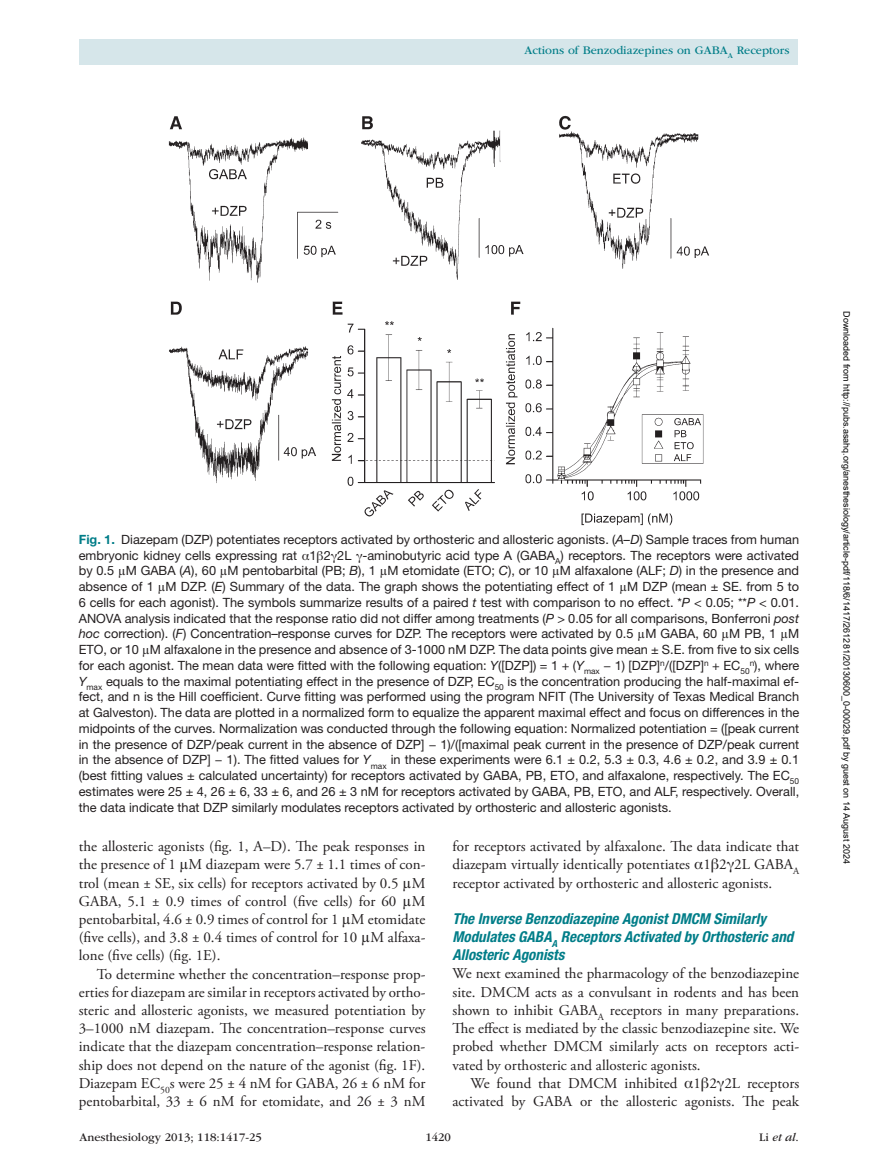
<style>
.page{position:relative;width:878px;height:1175px;background:#fff}
.page>*{position:absolute;margin:0;border:0;box-sizing:border-box;transform-origin:0 0}
.t1{font:15px/18.1px "Adobe Garamond Pro";color:#231f20;text-align:justify}
.t2{font:italic 700 condensed 15px/18.1px "Helvetica Neue LT Std";color:#007d88}
.t3{font:12.75px/15.8px "Helvetica Neue LT Std";color:#231f20;text-align:justify}
.t4{font:12px "ITC Garamond Std";color:#007d88}
.t5{font:12px "ITC Garamond Std";color:#231f20}
.t6{font:italic 12px "ITC Garamond Std";color:#231f20}
.t7{font:9px "Arial";color:#000}
.s1{font-weight:700;color:#007d88}
.s2{font-style:italic}
.s3{font-family:"Gandhari Unicode"}
.s4{font-style:normal}
</style>
<div class="page">
<div style="left:79px;top:39px;width:718px;height:25px;background:#d6e6ea"></div>
<img style="left:169px;top:116px;width:540px;height:410px">
<p class="t4" style="left:524px;top:44px;width:266px">Actions of Benzodiazepines on GABA<sub>A</sub> Receptors</p>
<p class="t3" style="left:79px;top:531px;width:722px"><span class="s1">Fig. 1.</span> Diazepam (DZP) potentiates receptors activated by orthosteric and allosteric agonists. (<span class="s2">A–D</span>) Sample traces from human embryonic kidney cells expressing rat <span class="s3">α</span>1<span class="s3">β</span>2<span class="s3">γ</span>2L <span class="s3">γ</span>-aminobutyric acid type A (GABA<sub>A</sub>) receptors. The receptors were activated by 0.5 <span class="s3">μ</span>m GABA (<span class="s2">A</span>), 60 <span class="s3">μ</span>m pentobarbital (PB; <span class="s2">B</span>), 1 <span class="s3">μ</span>m etomidate (ETO; <span class="s2">C</span>), or 10 <span class="s3">μ</span>m alfaxalone (ALF; <span class="s2">D</span>) in the presence and absence of 1 <span class="s3">μ</span>m DZP. (<span class="s2">E</span>) Summary of the data. The graph shows the potentiating effect of 1 <span class="s3">μ</span>m DZP (mean ± SE. from 5 to 6 cells for each agonist). The symbols summarize results of a paired <span class="s2">t</span> test with comparison to no effect. *<span class="s2">P</span> &lt; 0.05; **<span class="s2">P</span> &lt; 0.01.<br>ANOVA analysis indicated that the response ratio did not differ among treatments (<span class="s2">P</span> &gt; 0.05 for all comparisons, Bonferroni <span class="s2">post hoc</span> correction). (<span class="s2">F</span>) Concentration–response curves for DZP. The receptors were activated by 0.5 <span class="s3">μ</span>m GABA, 60 <span class="s3">μ</span>m PB, 1 <span class="s3">μ</span>m ETO, or 10 <span class="s3">μ</span>m alfaxalone in the presence and absence of 3-1000 nm DZP. The data points give mean ± S.E. from five to six cells for each agonist. The mean data were fitted with the following equation: <span class="s2">Y</span>([DZP]) = 1 + (<span class="s2">Y</span><sub>max</sub> − 1) [DZP]<sup>n</sup>/([DZP]<sup>n</sup> + EC<sub>50</sub><sup>n</sup>), where <span class="s2">Y</span><sub>max</sub> equals to the maximal potentiating effect in the presence of DZP, EC<sub>50</sub> is the concentration producing the half-maximal ef&shy;fect, and n is the Hill coefficient. Curve fitting was performed using the program NFIT (The University of Texas M edical Branch at Galveston). The data are plotted in a normalized form to equalize the apparent maximal effect and focus on differences in the midpoints of the curves. Normalization was conducted through the following equation: Normalized potentiation = ([peak current in the presence of DZP/peak current in the absence of DZP] − 1)/([maximal peak current in the presence of DZP/peak current in the absence of DZP] − 1). The fitted values for <span class="s2">Y</span><sub>max</sub> in these experiments were 6.1 ± 0.2, 5.3 ± 0.3, 4.6 ± 0.2, and 3.9 ± 0.1 (best fitting values ± calculated uncertainty) for receptors activated by GABA, PB, ETO, and alfaxalone, respectively. The EC<sub>50 </sub>estimates were 25 ± 4, 26 ± 6, 33 ± 6, and 26 ± 3 nm for receptors activated by GABA, PB, ETO, and ALF, respectively. Overall, the data indicate that DZP similarly modulates receptors activated by orthosteric and allosteric agonists.</p>
<p class="t1" style="left:79px;top:837px;width:348px">the allosteric agonists (fig. 1, A–D). The peak responses in the presence of 1 <span class="s3">μ</span>m diazepam were 5.7 ± 1.1 times of con&shy;trol (mean ± SE, six cells) for receptors activated by 0.5 <span class="s3">μ</span>m GABA, 5.1 ± 0.9 times of control (five cells) for 60 <span class="s3">μ</span>m pentobarbital, 4.6 ± 0.9 times of control for 1 <span class="s3">μ</span>m etomidate (five cells), and 3.8 ± 0.4 times of control for 10 <span class="s3">μ</span>m alfaxa&shy;lone (five cells) (fig. 1E).</p>
<p class="t1" style="left:79px;top:965px;width:348px;text-indent:18px">To determine whether the concentration–response prop&shy;erties for diazepam are similar in receptors activated by ortho&shy;steric and allosteric agonists, we measured potentiation by 3–1000 nm diazepam. The concentration–response curves indicate that the diazepam concentration–response relation&shy;ship does not depend on the nature of the agonist (fig. 1F).<br>Diazepam EC<sub>50</sub>s were 25 ± 4 nm for GABA, 26 ± 6 nm for pentobarbital, 33 ± 6 nm for etomidate, and 26 ± 3 nm</p>
<p class="t1" style="left:452px;top:837px;width:348px">for receptors activated by alfaxalone. The data indicate that diazepam virtually identically potentiates <span class="s3">α</span>1<span class="s3">β</span>2<span class="s3">γ</span>2L GABA<sub>A </sub>receptor activated by orthosteric and allosteric agonists.</p>
<p class="t2" style="left:452px;top:909px;width:342px">The Inverse Benzodiazepine Agonist DMCM Similarly<br>Modulates GABA<sub>A</sub> Receptors Activated by Orthosteric and<br>Allosteric Agonists</p>
<p class="t1" style="left:452px;top:965px;width:348px">We next examined the pharmacology of the benzodiazepine site. DMCM acts as a convulsant in rodents and has been shown to inhibit GABA<sub>A</sub> receptors in many preparations.<br>The effect is mediated by the classic benzodiazepine site. We probed whether DMCM similarly acts on receptors acti&shy;vated by orthosteric and allosteric agonists.</p>
<p class="t1" style="left:452px;top:1074px;width:348px;text-align:right">We found that DMCM inhibited <span class="s3">α</span>1<span class="s3">β</span>2<span class="s3">γ</span>2L receptors activated by GABA or the allosteric agonists. The peak</p>
<p class="t5" style="left:80px;top:1130px;width:184px">Anesthesiology 2013; 118:1417-25</p>
<p class="t5" style="left:425px;top:1130px;width:27px">1420</p>
<p class="t6" style="left:759px;top:1130px;width:41px"><span class="s4">Li</span> et al<span class="s4">.</span></p>
<p class="t7" style="left:850px;top:311px;width:554px;rotate:90deg">Downloaded from http://pubs.asahq.org/anesthesiology/article-pdf/118/6/1417/261281/20130600_0-00029.pdf by guest on 14 August 2024</p>
</div>
